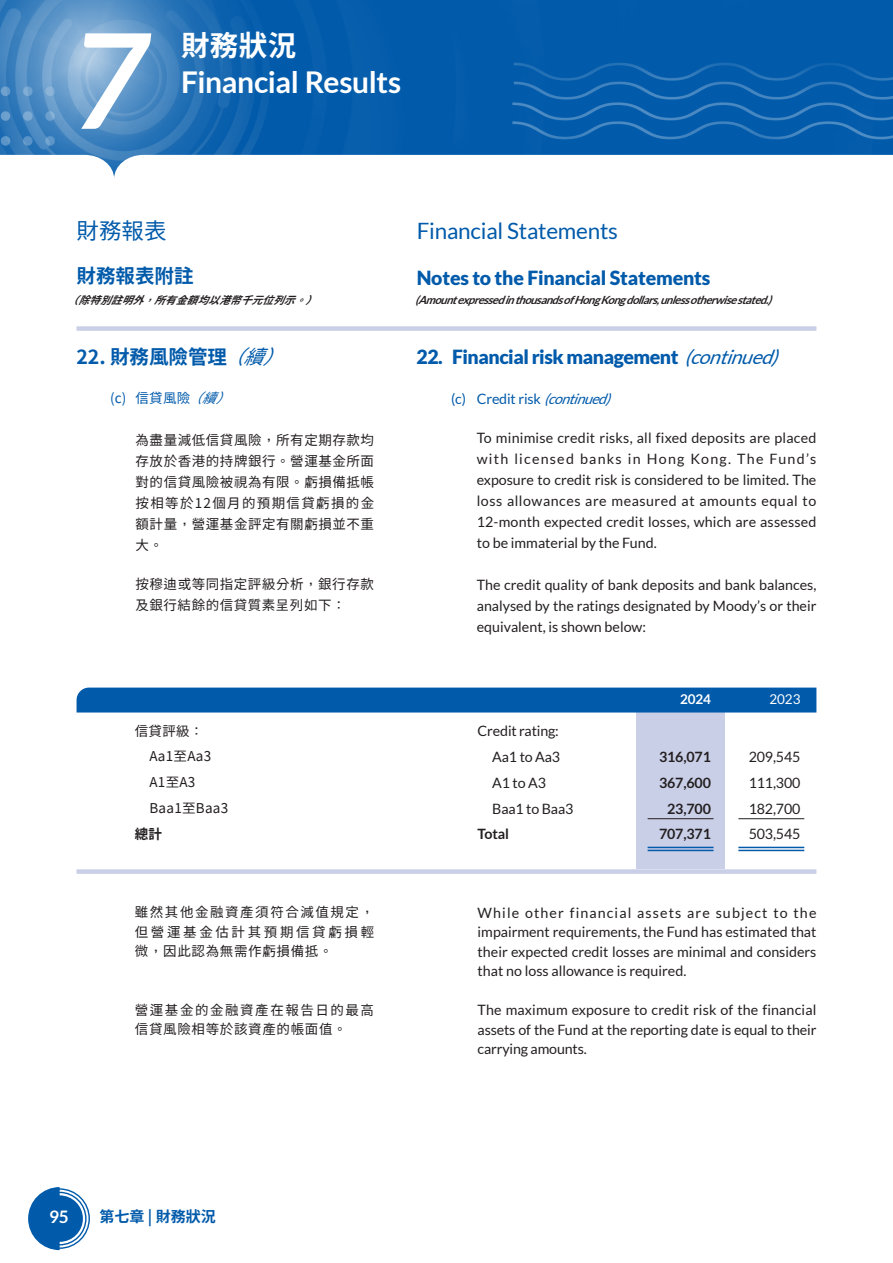
<style>
.page{position:relative;width:893px;height:1263px;background:#fff}
.page>*{position:absolute;margin:0;border:0;box-sizing:border-box;transform-origin:0 0}
.t1{font:italic 700 132px "Lato";color:#fff}
.t2{font:700 30px "Lato";letter-spacing:-.015em;color:#fff}
.t3{font:700 28.5px "Taipei Sans TC Beta";color:#fff}
.eBig{font:22.5px "Lato";letter-spacing:-.01em;color:#015aaa}
.中文大題{font:22.5px "Taipei Sans TC Beta";color:#015aaa}
.eBig-2{font:900 19.5px "Lato";letter-spacing:-.01em;color:#015aaa}
.中文大題-2{font:700 19.5px "Taipei Sans TC Beta";color:#015aaa}
.t4{font:700 17.25px "Lato";color:#fff}
.t5{font:700 15px "Taipei Sans TC Beta";color:#015aaa}
.eng{font:14.25px/21px "Lato";color:#231f20;text-align:justify}
.eng-2{font:700 14.25px "Lato";letter-spacing:-.01em;color:#231f20}
.eng-3{font:14.25px "Lato";letter-spacing:-.01em;color:#015aaa}
.中文大題-3{font:13.5px/21px "Taipei Sans TC Beta";letter-spacing:.05em;color:#231f20;text-align:justify}
.中文大題-4{font:13.5px/19.5px "Taipei Sans TC Beta";letter-spacing:.115em;color:#231f20}
.小題{font:13.5px "Taipei Sans TC Beta";letter-spacing:.02em;color:#231f20}
.中文大題-5{font:13.5px "Taipei Sans TC Beta";color:#015aaa}
.t6{font:700 13.5px "Lato";color:#fff}
.t7{font:13.5px "Lato";color:#fff}
.小題-2{font:700 13.5px "Taipei Sans TC Beta";color:#231f20}
.t8{font:italic 700 11.25px "Lato";color:#231f20}
.t9{font:italic 700 10.5px "Taipei Sans TC Beta";color:#231f20}
.s1{font-weight:400;font-style:italic}
.s2{font-style:italic}
</style>
<div class="page">
<img style="left:0;top:0;width:893px;height:155px">
<svg style="left:28px;top:1187px;width:62px;height:63px"></svg>
<div style="left:77px;top:326px;width:739px;height:5px;background:#cacfe8"></div>
<div style="left:636px;top:698px;width:89px;height:171px;background:#cacfe8"></div>
<div style="left:77px;top:687px;width:739px;height:25px;background:#015aaa"></div>
<div style="left:77px;top:869px;width:739px;height:5px;background:#cacfe8"></div>
<hr style="left:648px;top:818px;width:65px;height:1px;background:#231f20">
<hr style="left:738px;top:818px;width:66px;height:1px;background:#231f20">
<hr style="left:648px;top:847px;width:65px;height:1px;background:#015aaa">
<hr style="left:648px;top:850px;width:65px;height:1px;background:#015aaa">
<hr style="left:738px;top:847px;width:66px;height:1px;background:#015aaa">
<hr style="left:738px;top:850px;width:66px;height:1px;background:#015aaa">
<h1 class="t1" style="left:71px;top:5px;width:78px">7</h1>
<h3 class="t3" style="left:181px;top:30px;width:117px">財務狀況</h3>
<h2 class="t2" style="left:181px;top:65px;width:222px">Financial Results</h2>
<p class="中文大題" style="left:77px;top:218px;width:92px">財務報表</p>
<p class="中文大題-2" style="left:77px;top:265px;width:119px">財務報表附註</p>
<p class="eBig" style="left:417px;top:218px;width:203px">Financial Statements</p>
<p class="eBig-2" style="left:417px;top:266px;width:295px">Notes to the Financial Statements</p>
<p class="t9" style="left:68px;top:294px;width:259px">（除特別註明外，所有金額均以港幣千元位列示。）</p>
<p class="t8" style="left:415px;top:294px;width:362px">(AmountexpressedinthousandsofHongKongdollars,unlessotherwisestated.)</p>
<p class="中文大題-2" style="left:76px;top:346px;width:224px">22. 財務風險管理<span class="s1">（續）</span></p>
<p class="中文大題-5" style="left:110px;top:390px;width:133px">(c) 信貸風險<span class="s2">（續）</span></p>
<p class="中文大題-3" style="left:136px;top:430px;width:240px">為盡量減低信貸風險，所有定期存款均存放於香港的持牌銀行。營運基金所面對的信貸風險被視為有限。虧損備抵帳按相等於12個月的預期信貸虧損的金額計量，營運基金評定有關虧損並不重大。</p>
<p class="中文大題-3" style="left:136px;top:573px;width:240px">按穆迪或等同指定評級分析，銀行存款及銀行結餘的信貸質素呈列如下：</p>
<p class="小題" style="left:135px;top:723px;width:70px">信貸評級：</p>
<p class="小題" style="left:150px;top:749px;width:63px">Aa1至Aa3</p>
<p class="小題" style="left:150px;top:774px;width:47px">A1至A3</p>
<p class="小題" style="left:150px;top:800px;width:80px">Baa1至Baa3</p>
<p class="小題-2" style="left:135px;top:826px;width:29px">總計</p>
<p class="中文大題-3" style="left:135px;top:903px;width:241px;line-height:19.5px">雖然其他金融資產須符合減值規定，但營運基金估計其預期信貸虧損輕微，因此認為無需作虧損備抵。</p>
<p class="中文大題-4" style="left:135px;top:1000px;width:241px">營運基金的金融資產在報告日的最高信貸風險相等於該資產的帳面值。</p>
<p class="eBig-2" style="left:417px;top:346px;width:370px">22. Financial risk management <span class="s1">(continued)</span></p>
<p class="eng-3" style="left:451px;top:390px;width:166px">(c) Credit risk <span class="s2">(continued)</span></p>
<p class="eng" style="left:477px;top:427px;width:341px">To minimise credit risks, all fixed deposits are placed with licensed banks in Hong Kong. The Fund’s exposure to credit risk is considered to be limited. The loss allowances are measured at amounts equal to 12-month expected credit losses, which are assessed to be immaterial by the Fund.</p>
<p class="eng" style="left:477px;top:574px;width:341px">The credit quality of bank deposits and bank balances, analysed by the ratings designated by Moody’s or their equivalent, is shown below:</p>
<p class="eng" style="left:478px;top:720px;width:83px">Credit rating:</p>
<p class="eng" style="left:492px;top:746px;width:69px">Aa1 to Aa3</p>
<p class="eng" style="left:492px;top:772px;width:55px">A1 to A3</p>
<p class="eng" style="left:492px;top:798px;width:83px">Baa1 to Baa3</p>
<p class="eng-2" style="left:478px;top:826px;width:33px">Total</p>
<p class="t6" style="left:680px;top:691px;width:32px">2024</p>
<p class="t7" style="left:770px;top:692px;width:32px">2023</p>
<p class="eng-2" style="left:659px;top:749px;width:53px">316,071</p>
<p class="eng-2" style="left:659px;top:774px;width:53px">367,600</p>
<p class="eng-2" style="left:667px;top:800px;width:45px">23,700</p>
<p class="eng-2" style="left:659px;top:826px;width:53px">707,371</p>
<p class="eng" style="left:749px;top:746px;width:53px">209,545</p>
<p class="eng" style="left:749px;top:772px;width:53px">111,300</p>
<p class="eng" style="left:749px;top:798px;width:53px">182,700</p>
<p class="eng" style="left:749px;top:823px;width:53px">503,545</p>
<p class="eng" style="left:478px;top:903px;width:340px;line-height:19.5px">While other financial assets are subject to the impairment requirements, the Fund has estimated that their expected credit losses are minimal and considers that no loss allowance is required.</p>
<p class="eng" style="left:478px;top:1000px;width:340px;line-height:19.5px">The maximum exposure to credit risk of the financial assets of the Fund at the reporting date is equal to their carrying amounts.</p>
<p class="t4" style="left:49px;top:1206px;width:21px">95</p>
<p class="t5" style="left:99px;top:1208px;width:118px">第七章 | 財務狀況</p>
</div>
